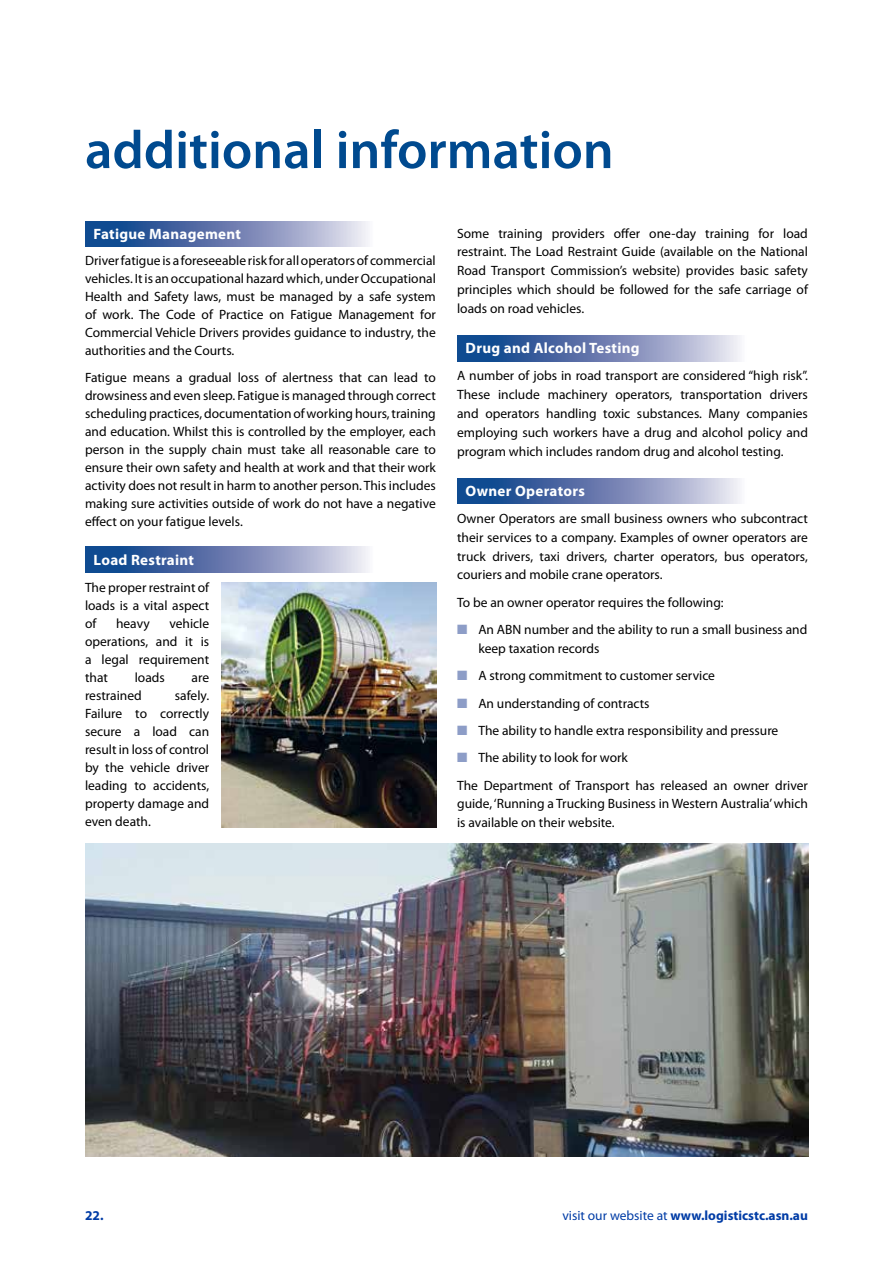
<style>
.page{position:relative;width:893px;height:1263px;background:#fff}
.page>*{position:absolute;margin:0;border:0;box-sizing:border-box;transform-origin:0 0}
.t1{font:600 54px "Myriad Pro";color:#004a8f}
.t2{font:700 15px "Myriad Pro";letter-spacing:.02em;color:#fff}
.t3{font:13.5px/18px "Myriad Pro";color:#000;text-align:justify}
.t4{font:700 13.5px "Myriad Pro";color:#003ca6}
.s1{color:#8d9dc7}
.s2{font-weight:400}
</style>
<div class="page">
<svg style="left:457px;top:478px;width:283px;height:26px;background:#6d84b4"></svg>
<svg style="left:457px;top:336px;width:283px;height:25px;background:#6d84b4"></svg>
<svg style="left:85px;top:547px;width:283px;height:25px;background:#6d84b4"></svg>
<svg style="left:85px;top:221px;width:283px;height:26px;background:#6d84b4"></svg>
<img style="left:222px;top:583px;width:214px;height:244px">
<img style="left:85px;top:843px;width:724px;height:314px">
<h1 class="t1" style="left:85px;top:116px;width:530px">additional information</h1>
<p class="t2" style="left:94px;top:224px;width:149px">Fatigue Management</p>
<p class="t3" style="left:85px;top:251px;width:352px">Driver fatigue is a foreseeable risk for all operators of commercial vehicles. It is an occupational hazard which, under Occupational Health and Safety laws, must be managed by a safe system of work. The Code of Practice on Fatigue Management for Commercial Vehicle Drivers provides guidance to industry, the authorities and the Courts.</p>
<p class="t3" style="left:85px;top:368px;width:352px">Fatigue means a gradual loss of alertness that can lead to drowsiness and even sleep. Fatigue is managed through correct scheduling practices, documentation of working hours, training and education. Whilst this is controlled by the employer, each person in the supply chain must take all reasonable care to ensure their own safety and health at work and that their work activity does not result in harm to another person. This includes making sure activities outside of work do not have a negative effect on your fatigue levels.</p>
<p class="t2" style="left:94px;top:550px;width:102px">Load Restraint</p>
<p class="t3" style="left:85px;top:578px;width:126px">The proper restraint of loads is a vital aspect of</p>
<p class="t3" style="left:85px;top:614px;width:126px;text-indent:84px">vehicle operations, and it is a legal requirement that</p>
<p class="t3" style="left:116px;top:614px;width:35px">heavy</p>
<p class="t3" style="left:135px;top:668px;width:32px">loads</p>
<p class="t3" style="left:192px;top:668px;width:19px">are</p>
<p class="t3" style="left:85px;top:686px;width:58px">restrained</p>
<p class="t3" style="left:85px;top:686px;width:126px;text-indent:90px">safely.<br>Failure to correctly secure a load can result in loss of control by the vehicle driver leading to accidents, property damage and even death.</p>
<p class="t3" style="left:457px;top:223px;width:352px;line-height:18.8px">Some training providers offer one-day training for load restraint. The Load Restraint Guide (available on the National Road Transport Commission’s website) provides basic safety principles which should be followed for the safe carriage of loads on road vehicles.</p>
<p class="t2" style="left:466px;top:338px;width:176px">Drug and Alcohol Testing</p>
<p class="t3" style="left:457px;top:366px;width:352px;line-height:18.8px">A number of jobs in road transport are considered “high risk”.<br>These include machinery operators, transportation drivers and operators handling toxic substances. Many companies employing such workers have a drug and alcohol policy and program which includes random drug and alcohol testing.</p>
<p class="t2" style="left:466px;top:481px;width:121px">Owner Operators</p>
<p class="t3" style="left:457px;top:509px;width:352px;line-height:18.8px">Owner Operators are small business owners who subcontract their services to a company. Examples of owner operators are truck drivers, taxi drivers, charter operators, bus operators, couriers and mobile crane operators.</p>
<p class="t3" style="left:457px;top:593px;width:268px">To be an owner operator requires the following:</p>
<p class="t3" style="left:478px;top:620px;width:331px;line-height:18.8px;text-indent:-21px"><span class="s1">■</span> An ABN number and the ability to run a small business and keep taxation records</p>
<p class="t3" style="left:457px;top:666px;width:259px"><span class="s1">■</span> A strong commitment to customer service</p>
<p class="t3" style="left:457px;top:694px;width:194px"><span class="s1">■</span> An understanding of contracts</p>
<p class="t3" style="left:457px;top:721px;width:323px"><span class="s1">■</span> The ability to handle extra responsibility and pressure</p>
<p class="t3" style="left:457px;top:744px;width:352px;line-height:27.3px"><span class="s1">■</span> The ability to look for work<br>The Department of Transport has released an owner driver</p>
<p class="t3" style="left:457px;top:794px;width:352px;line-height:18.8px">guide, ‘Running a Trucking Business in Western Australia’ which is available on their website.</p>
<p class="t4" style="left:85px;top:1207px;width:20px">22.</p>
<p class="t4" style="left:562px;top:1207px;width:247px"><span class="s2">visit our website at</span> www.logisticstc.asn.au</p>
</div>
